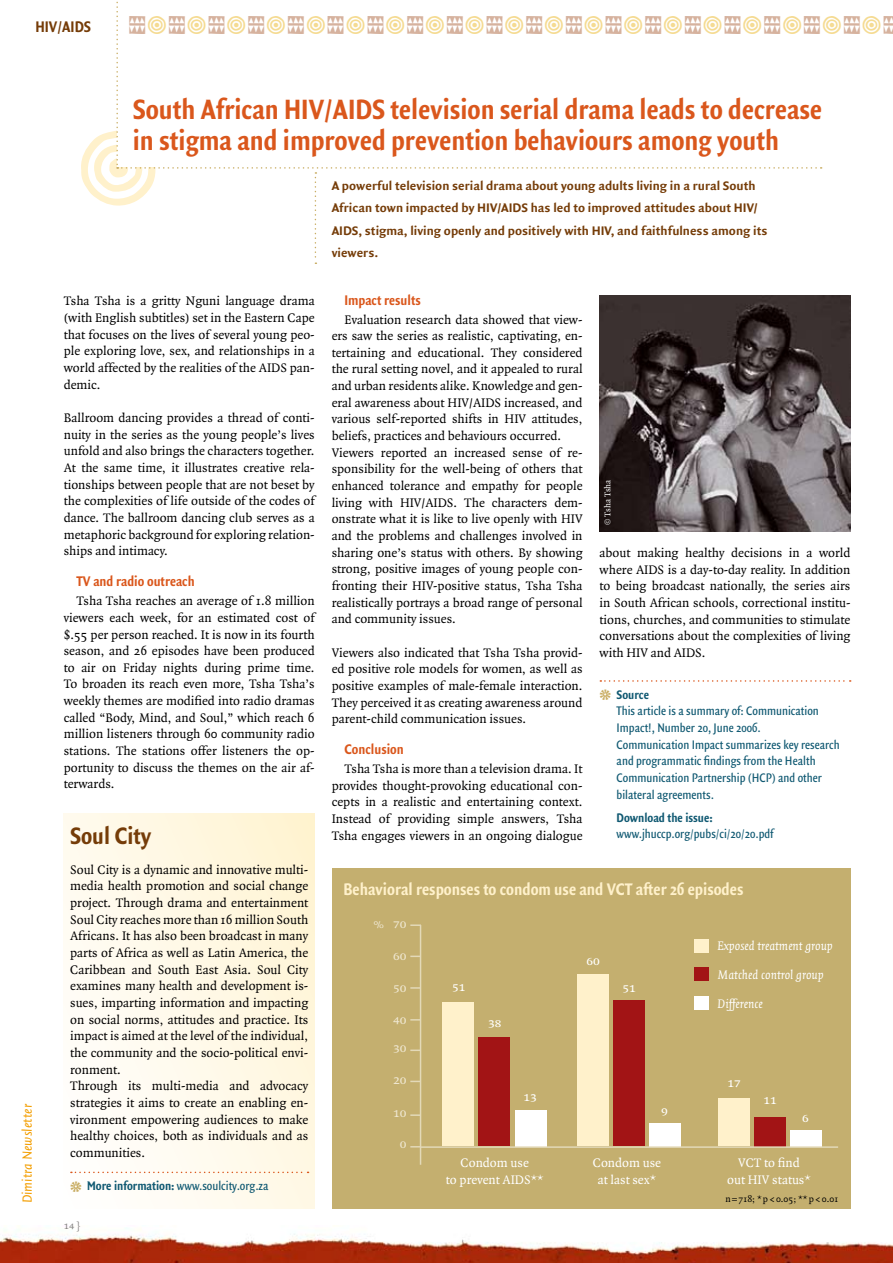
<style>
.page{position:relative;width:893px;height:1263px;background:#fff}
.page>*{position:absolute;margin:0;border:0;box-sizing:border-box;transform-origin:0 0}
.t1{font:700 30px/31.5px "Quadraat Sans Con";color:#da571c}
.t2{font:700 25.5px "Quadraat Sans Con";color:#753c08}
.t3{font:700 18px "Quadraat Sans Con";color:#fff1cb}
.t4{font:700 16.5px "Quadraat Sans Con";color:#753c08}
.t5{font:700 15px "Quadraat Sans Con";color:#da571c}
.t6{font:italic 14.25px "Quadraat Sans";color:#f39e00}
.t7{font:13.35px/16.6px "Quadraat";color:#000;text-align:justify}
.t8{font:13.35px/16.6px "Quadraat Sans Con";color:#105972}
.t9{font:700 13.35px/22.5px "Quadraat Sans";color:#753c08}
.t10{font:13.35px/16.6px "Quadraat";color:#fff;text-align:center}
.t11{font:italic 13.35px/28.7px "Quadraat";color:#fff}
.t12{font:700 13.35px "Quadraat Sans Con";color:#105972}
.t13{font:13.35px "Quadraat Small Caps";color:#fff}
.t14{font:13.35px/27.3px "Quadraat Small Caps";color:#efe7d1}
.t15{font:10.5px "Quadraat Small Caps";color:#878484}
.t16{font:9.75px "Quadraat";color:#000}
.t17{font:9px "Quadraat";color:#fff}
.s1{font-weight:700}
</style>
<div class="page">
<img style="left:0;top:1228px;width:893px;height:35px">
<img style="left:600px;top:296px;width:250px;height:235px">
<svg style="left:64px;top:814px;width:251px;height:395px"></svg>
<svg style="left:71px;top:1171px;width:238px;height:2px"></svg>
<svg style="left:600px;top:680px;width:251px;height:2px"></svg>
<div style="left:332px;top:868px;width:518px;height:341px;background:#c4af6f"></div>
<div style="left:442px;top:1002px;width:32px;height:144px;background:#fff1cb"></div>
<div style="left:478px;top:1037px;width:32px;height:109px;background:#a21415"></div>
<div style="left:514px;top:1110px;width:32px;height:36px;background:#fff"></div>
<div style="left:577px;top:974px;width:32px;height:172px;background:#fff1cb"></div>
<div style="left:613px;top:1000px;width:32px;height:146px;background:#a21415"></div>
<div style="left:649px;top:1123px;width:32px;height:23px;background:#fff"></div>
<div style="left:718px;top:1098px;width:32px;height:48px;background:#fff1cb"></div>
<div style="left:754px;top:1117px;width:32px;height:29px;background:#a21415"></div>
<div style="left:790px;top:1130px;width:32px;height:16px;background:#fff"></div>
<hr style="left:421px;top:1146px;width:417px;height:2px;background:#e3d9b8">
<hr style="left:420px;top:925px;width:1px;height:240px;background:#e3d9b8">
<svg style="left:410px;top:924px;width:11px;height:2px"></svg>
<svg style="left:410px;top:955px;width:10px;height:2px"></svg>
<svg style="left:410px;top:987px;width:10px;height:2px"></svg>
<svg style="left:410px;top:1049px;width:10px;height:2px"></svg>
<svg style="left:410px;top:1114px;width:10px;height:2px"></svg>
<div style="left:694px;top:939px;width:15px;height:13px;background:#fff1cb"></div>
<div style="left:694px;top:968px;width:15px;height:13px;background:#a21415"></div>
<div style="left:694px;top:996px;width:15px;height:13px;background:#fff"></div>
<svg style="left:81px;top:1px;width:742px;height:263px"></svg>
<svg style="left:71px;top:1181px;width:10px;height:10px"></svg>
<p class="t4" style="left:35px;top:17px;width:57px">HIV/AIDS</p>
<p class="t6" style="left:20px;top:1203px;width:101px;rotate:-90deg">Dimitra Newsletter</p>
<h1 class="t1" style="left:133px;top:94px;width:691px">South African HIV/AIDS television serial drama leads to decrease in stigma and improved prevention behaviours among youth</h1>
<p class="t9" style="left:332px;top:174px;width:437px">A powerful television serial drama about young adults living in a rural South African town impacted by HIV/AIDS has led to improved attitudes about HIV/ AIDS, stigma, living openly and positively with HIV, and faithfulness among its viewers.</p>
<p class="t5" style="left:344px;top:291px;width:78px">Impact results</p>
<p class="t7" style="left:332px;top:311px;width:252px;text-align:left;text-indent:13px">Evaluation research data showed that view&shy;ers saw the series as realistic, captivating, en&shy;tertaining and educational. They considered the rural setting novel, and it appealed to rural and urban residents alike. Knowledge and gen&shy;eral awareness about HIV/AIDS increased, and various self-reported shifts in HIV attitudes, beliefs, practices and behaviours occurred.<br>Viewers reported an increased sense of re&shy;sponsibility for the well-being of others that enhanced tolerance and empathy for people living with HIV/AIDS. The characters dem&shy;onstrate what it is like to live openly with HIV and the problems and challenges involved in sharing one’s status with others. By showing strong, positive images of young people con&shy;fronting their HIV-positive status, Tsha Tsha realistically portrays a broad range of personal and community issues.</p>
<p class="t7" style="left:332px;top:644px;width:252px">Viewers also indicated that Tsha Tsha provid&shy;ed positive role models for women, as well as positive examples of male-female interaction.<br>They perceived it as creating awareness around parent-child communication issues.</p>
<p class="t5" style="left:344px;top:741px;width:61px">Conclusion</p>
<p class="t7" style="left:332px;top:761px;width:252px;text-indent:13px">Tsha Tsha is more than a television drama. It provides thought-provoking educational con&shy;cepts in a realistic and entertaining context.<br>Instead of providing simple answers, Tsha Tsha engages viewers in an ongoing dialogue</p>
<p class="t7" style="left:64px;top:293px;width:252px">Tsha Tsha is a gritty Nguni language drama (with English subtitles) set in the Eastern Cape that focuses on the lives of several young peo&shy;ple exploring love, sex, and relationships in a world affected by the realities of the AIDS pan&shy;demic.</p>
<p class="t7" style="left:64px;top:410px;width:252px">Ballroom dancing provides a thread of conti&shy;nuity in the series as the young people’s lives unfold and also brings the characters together.<br>At the same time, it illustrates creative rela&shy;tionships between people that are not beset by the complexities of life outside of the codes of dance. The ballroom dancing club serves as a metaphoric background for exploring relation&shy;ships and intimacy.</p>
<p class="t5" style="left:77px;top:573px;width:120px">TV and radio outreach</p>
<p class="t7" style="left:64px;top:593px;width:252px;text-indent:13px">Tsha Tsha reaches an average of 1.8 million viewers each week, for an estimated cost of $.55 per person reached. It is now in its fourth season, and 26 episodes have been produced to air on Friday nights during prime time.<br>To broaden its reach even more, Tsha Tsha’s weekly themes are modified into radio dramas called “Body, Mind, and Soul,” which reach 6 million listeners through 60 community radio stations. The stations offer listeners the op&shy;portunity to discuss the themes on the air af&shy;terwards.</p>
<h2 class="t2" style="left:70px;top:821px;width:83px">Soul City</h2>
<p class="t7" style="left:70px;top:861px;width:240px;text-align:left">Soul City is a dynamic and innovative multi&shy;media health promotion and social change project. Through drama and entertainment Soul City reaches more than 16 million South Africans. It has also been broadcast in many parts of Africa as well as Latin America, the Caribbean and South East Asia. Soul City examines many health and development is&shy;sues, imparting information and impacting on social norms, attitudes and practice. Its impact is aimed at the level of the individual, the community and the socio-political envi&shy;ronment.<br>Through its multi-media and advocacy strategies it aims to create an enabling en&shy;vironment empowering audiences to make healthy choices, both as individuals and as communities.</p>
<p class="t8" style="left:87px;top:1178px;width:183px"><span class="s1">More information:</span> www.soulcity.org.za</p>
<p class="t17" style="left:603px;top:525px;width:46px;rotate:-90deg">© Tsha Tsha</p>
<p class="t7" style="left:600px;top:545px;width:252px">about making healthy decisions in a world where AIDS is a day-to-day reality. In addition to being broadcast nationally, the series airs in South African schools, correctional institu&shy;tions, churches, and communities to stimulate conversations about the complexities of living with HIV and AIDS.</p>
<p class="t12" style="left:617px;top:687px;width:34px">Source</p>
<p class="t8" style="left:617px;top:703px;width:225px">This article is a summary of: Communication Impact!, Number 20, June 2006.<br>Communication Impact summarizes key research and programmatic findings from the Health Communication Partnership (HCP) and other bilateral agreements.</p>
<p class="t12" style="left:617px;top:809px;width:98px">Download the issue:</p>
<p class="t8" style="left:617px;top:826px;width:159px">www.jhuccp.org/pubs/ci/20/20.pdf</p>
<h3 class="t3" style="left:344px;top:879px;width:401px">Behavioral responses to condom use and VCT after 26 episodes</h3>
<p class="t14" style="left:374px;top:910px;width:12px">%</p>
<p class="t14" style="left:393px;top:910px;width:15px">70</p>
<p class="t14" style="left:393px;top:943px;width:15px">60</p>
<p class="t14" style="left:393px;top:974px;width:15px">50</p>
<p class="t14" style="left:393px;top:1007px;width:15px">40<br>30</p>
<p class="t14" style="left:393px;top:1066px;width:15px">20</p>
<p class="t14" style="left:393px;top:1099px;width:15px">10</p>
<p class="t14" style="left:400px;top:1130px;width:8px">0</p>
<p class="t11" style="left:718px;top:932px;width:117px">Exposed treatment group<br>Matched control group<br>Difference</p>
<p class="t13" style="left:586px;top:953px;width:15px">60</p>
<p class="t13" style="left:452px;top:979px;width:8px">51</p>
<p class="t13" style="left:622px;top:980px;width:8px">51</p>
<p class="t13" style="left:488px;top:1016px;width:8px">38</p>
<p class="t13" style="left:727px;top:1075px;width:8px">17</p>
<p class="t13" style="left:523px;top:1090px;width:7px">13</p>
<p class="t13" style="left:763px;top:1093px;width:8px">11</p>
<p class="t13" style="left:661px;top:1103px;width:7px">9</p>
<p class="t13" style="left:802px;top:1111px;width:7px">6</p>
<p class="t10" style="left:446px;top:1155px;width:99px">Condom use<br>to prevent AIDS**</p>
<p class="t10" style="left:593px;top:1155px;width:70px">Condom use at last sex*</p>
<p class="t10" style="left:727px;top:1155px;width:85px">VCT to find<br>out HIV status*</p>
<p class="t15" style="left:64px;top:1220px;width:18px">14 }</p>
<p class="t16" style="left:725px;top:1194px;width:114px">n=718; *p&lt;0.05; **p&lt;0.01</p>
</div>
